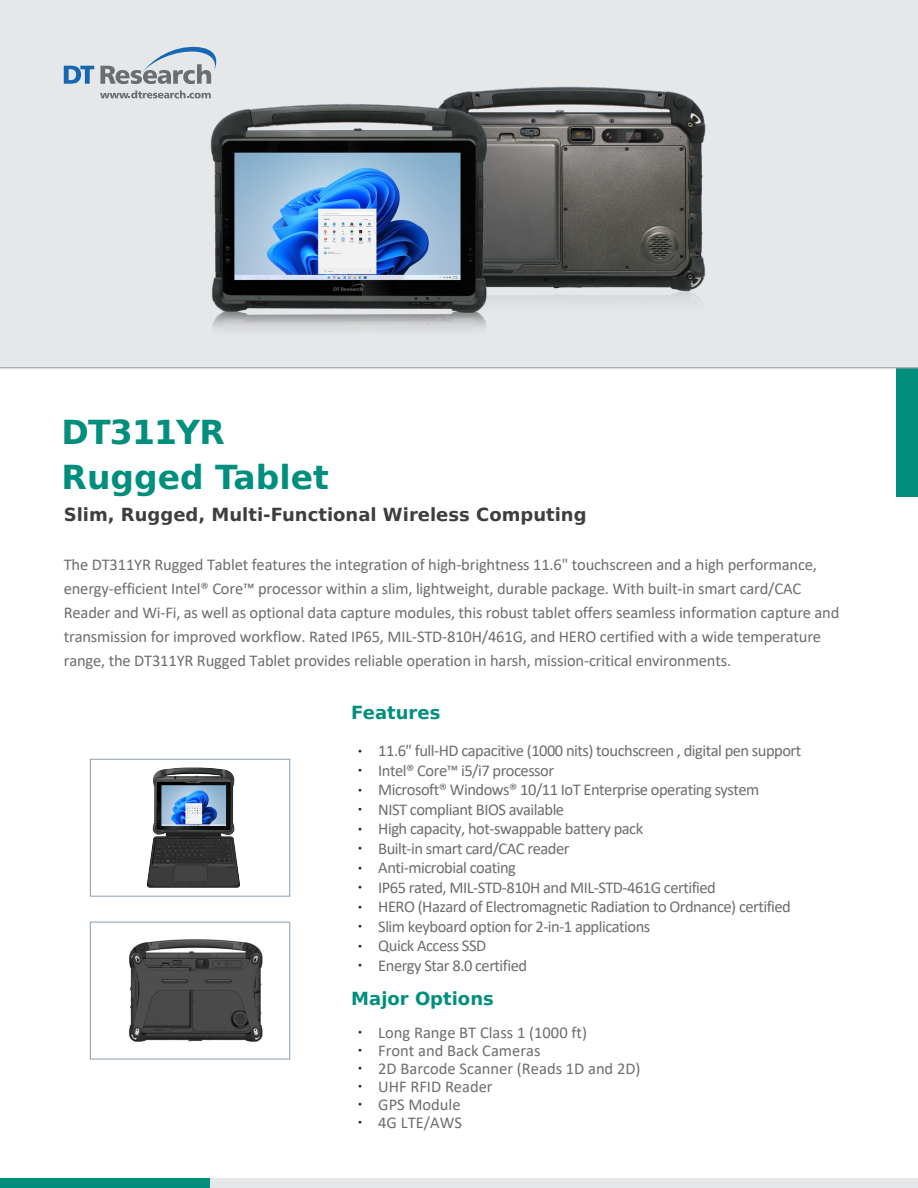
<style>
.page{position:relative;width:918px;height:1188px;background:#fff}
.page>*{position:absolute;margin:0;border:0;box-sizing:border-box;transform-origin:0 0}
.t1{font:700 33px "Bitstream Vera Sans";color:#008e7d}
.t2{font:700 33px "Bitstream Vera Sans";letter-spacing:-.025em;color:#008e7d}
.Product_Model{font:700 18px "Bitstream Vera Sans";color:#3e3e3f}
.t3{font:700 18px "Bitstream Vera Sans";color:#008e7d}
.t4{font:16.5px/24px "Calibri";letter-spacing:-.01em;color:#6c6d70}
.t5{font:16.5px "Calibri";letter-spacing:-.03em;color:#6c6d70}
.s1{font-family:"Adobe Ming Std";font-weight:300;font-size:18px;color:#231f20}
</style>
<div class="page">
<div style="left:0;top:0;width:918px;height:368px;background:#e6e7e9"></div>
<div style="left:896px;top:368px;width:22px;height:129px;background:#008e7d"></div>
<svg style="left:64px;top:66px;width:30px;height:18px"></svg>
<svg style="left:100px;top:47px;width:89px;height:37px"></svg>
<svg style="left:100px;top:90px;width:89px;height:8px"></svg>
<div style="left:90px;top:759px;width:200px;height:137px;border:1px solid #8b9faf"></div>
<div style="left:90px;top:922px;width:200px;height:137px;border:1px solid #8b9faf"></div>
<div style="left:0;top:1178px;width:210px;height:10px;background:#008e7d"></div>
<div style="left:210px;top:1178px;width:708px;height:10px;background:#e6e7e9"></div>
<img style="left:129px;top:939px;width:134px;height:103px">
<hr style="left:0;top:367px;width:918px;height:1px;background:#a8a9ad">
<img style="left:147px;top:767px;width:93px;height:121px">
<img style="left:189px;top:46px;width:517px;height:284px">
<p class="t2" style="left:62px;top:413px;width:165px">DT311YR</p>
<p class="t1" style="left:62px;top:458px;width:269px">Rugged Tablet</p>
<p class="Product_Model" style="left:64px;top:505px;width:524px">Slim, Rugged, Multi-Functional Wireless Computing</p>
<p class="t4" style="left:64px;top:553px;width:777px">The DT311YR Rugged Tablet features the integration of high-brightness 11.6" touchscreen and a high performance, energy-efficient Intel® Core™ processor within a slim, lightweight, durable package. With built-in smart card/CAC Reader and Wi-Fi, as well as optional data capture modules, this robust tablet offers seamless information capture and transmission for improved workflow. Rated IP65, MIL-STD-810H/461G, and HERO certified with a wide temperature range, the DT311YR Rugged Tablet provides reliable operation in harsh, mission-critical environments.</p>
<p class="t3" style="left:351px;top:703px;width:91px">Features</p>
<p class="t5" style="left:351px;top:739px;width:452px"><span class="s1">•</span> 11.6" full-HD capacitive (1000 nits) touchscreen , digital pen support</p>
<p class="t5" style="left:351px;top:759px;width:204px"><span class="s1">•</span> Intel® Core™ i5/i7 processor</p>
<p class="t5" style="left:351px;top:778px;width:410px"><span class="s1">•</span> Microsoft® Windows® 10/11 IoT Enterprise operating system</p>
<p class="t5" style="left:351px;top:798px;width:214px"><span class="s1">•</span> NIST compliant BIOS available</p>
<p class="t5" style="left:351px;top:817px;width:294px"><span class="s1">•</span> High capacity, hot-swappable battery pack</p>
<p class="t5" style="left:351px;top:837px;width:220px"><span class="s1">•</span> Built-in smart card/CAC reader</p>
<p class="t5" style="left:351px;top:856px;width:166px"><span class="s1">•</span> Anti-microbial coating</p>
<p class="t5" style="left:351px;top:876px;width:366px"><span class="s1">•</span> IP65 rated, MIL-STD-810H and MIL-STD-461G certified</p>
<p class="t5" style="left:351px;top:895px;width:441px"><span class="s1">•</span> HERO (Hazard of Electromagnetic Radiation to Ordnance) certified</p>
<p class="t5" style="left:351px;top:915px;width:301px"><span class="s1">•</span> Slim keyboard option for 2-in-1 applications</p>
<p class="t5" style="left:351px;top:934px;width:136px"><span class="s1">•</span> Quick Access SSD</p>
<p class="t5" style="left:351px;top:954px;width:177px"><span class="s1">•</span> Energy Star 8.0 certified</p>
<p class="t3" style="left:351px;top:989px;width:144px">Major Options</p>
<p class="t4" style="left:351px;top:1020px;width:237px"><span class="s1">•</span> Long Range BT Class 1 (1000 ft)</p>
<p class="t4" style="left:351px;top:1038px;width:191px"><span class="s1">•</span> Front and Back Cameras</p>
<p class="t4" style="left:351px;top:1056px;width:291px"><span class="s1">•</span> 2D Barcode Scanner (Reads 1D and 2D)</p>
<p class="t4" style="left:351px;top:1074px;width:143px"><span class="s1">•</span> UHF RFID Reader</p>
<p class="t4" style="left:351px;top:1092px;width:111px"><span class="s1">•</span> GPS Module</p>
<p class="t4" style="left:351px;top:1110px;width:112px"><span class="s1">•</span> 4G LTE/AWS</p>
</div>
